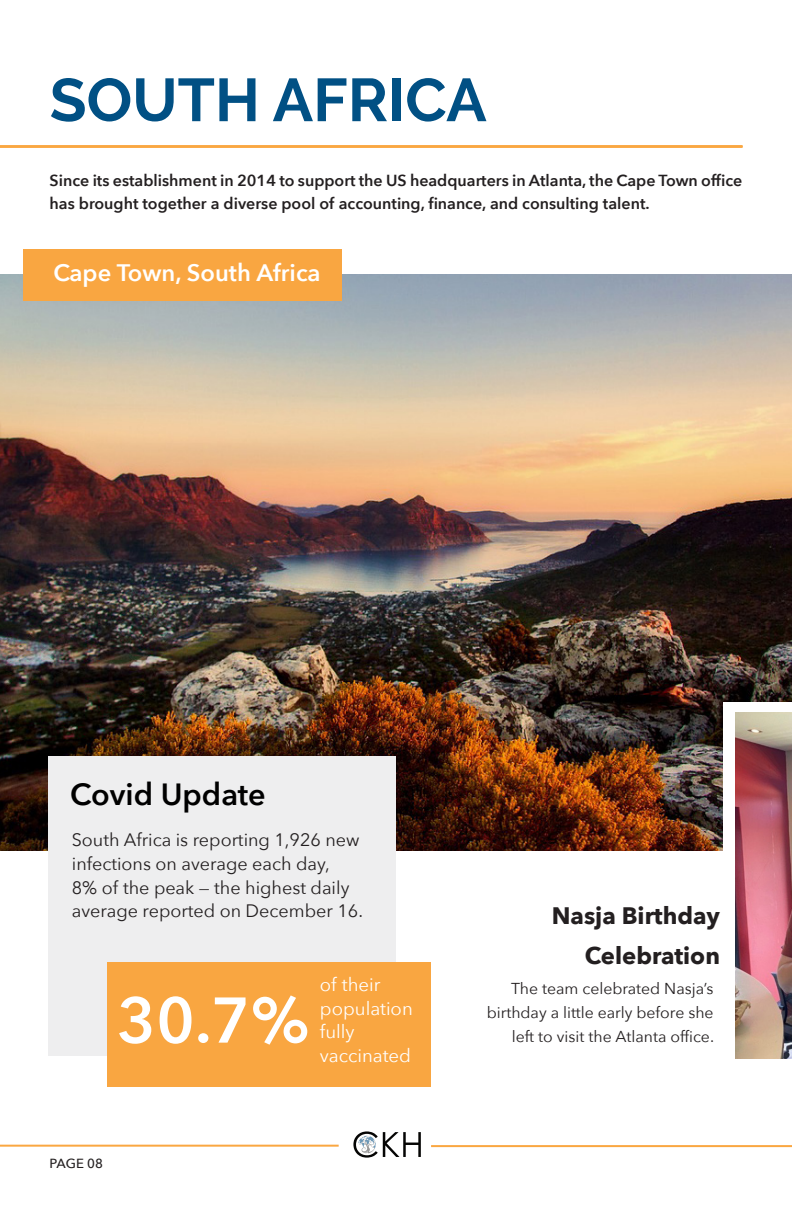
<style>
.page{position:relative;width:792px;height:1224px;background:#fff}
.page>*{position:absolute;margin:0;border:0;box-sizing:border-box;transform-origin:0 0}
.t1{font:600 63.8px "Avenir Next";color:#fff}
.t2{font:700 60.4px "Raleway";color:#015084}
.t3{font:600 30.6px "Avenir Next";color:#000}
.t4{font:700 23.8px/39.8px "Avenir Next";color:#231f20;text-align:right}
.t5{font:600 23.8px "Avenir Next";color:#fff}
.t6{font:18.6px/23.8px "Avenir Next";color:#fff}
.t7{font:18px/23.8px "Avenir Next";color:#231f20}
.t8{font:600 16px/23.8px "Avenir Next";color:#231f20}
.t9{font:15.8px/23.8px "Avenir Next";color:#231f20;text-align:right}
.t10{font:500 13.2px "Avenir Next";letter-spacing:-.01em;color:#231f20}
</style>
<div class="page">
<hr style="left:0;top:146px;width:742px;height:2px;background:#faa741">
<hr style="left:0;top:1145px;width:339px;height:2px;background:#faa741">
<svg style="left:353px;top:1131px;width:68px;height:27px"></svg>
<hr style="left:431px;top:1145px;width:361px;height:2px;background:#faa741">
<img style="left:0;top:275px;width:792px;height:576px">
<div style="left:48px;top:756px;width:347px;height:300px;background:#eeeeef"></div>
<div style="left:24px;top:249px;width:318px;height:52px;background:#f9a641"></div>
<div style="left:108px;top:962px;width:323px;height:124px;background:#f9a641"></div>
<div style="left:723px;top:702px;width:69px;height:366px;background:#fff"></div>
<img style="left:736px;top:713px;width:56px;height:345px">
<p class="t2" style="left:50px;top:65px;width:439px">SOUTH AFRICA</p>
<p class="t8" style="left:50px;top:168px;width:694px">Since its establishment in 2014 to support the US headquarters in Atlanta, the Cape Town office has brought together a diverse pool of accounting, finance, and consulting talent.</p>
<p class="t5" style="left:53px;top:253px;width:269px">Cape Town, South Africa</p>
<p class="t3" style="left:70px;top:768px;width:197px">Covid Update</p>
<p class="t7" style="left:72px;top:827px;width:293px">South Africa is reporting 1,926 new infections on average each day,<br>8% of the peak — the highest daily average reported on December 16.</p>
<p class="t1" style="left:117px;top:966px;width:194px">30.7%</p>
<p class="t6" style="left:320px;top:972px;width:62px">of their</p>
<p class="t6" style="left:320px;top:995px;width:94px">population fully vaccinated</p>
<p class="t10" style="left:50px;top:1152px;width:55px">PAGE 08</p>
<p class="t4" style="left:552px;top:895px;width:170px">Nasja Birthday<br>Celebration</p>
<p class="t9" style="left:487px;top:976px;width:229px">The team celebrated Nasja’s birthday a little early before she left to visit the Atlanta office.</p>
</div>
